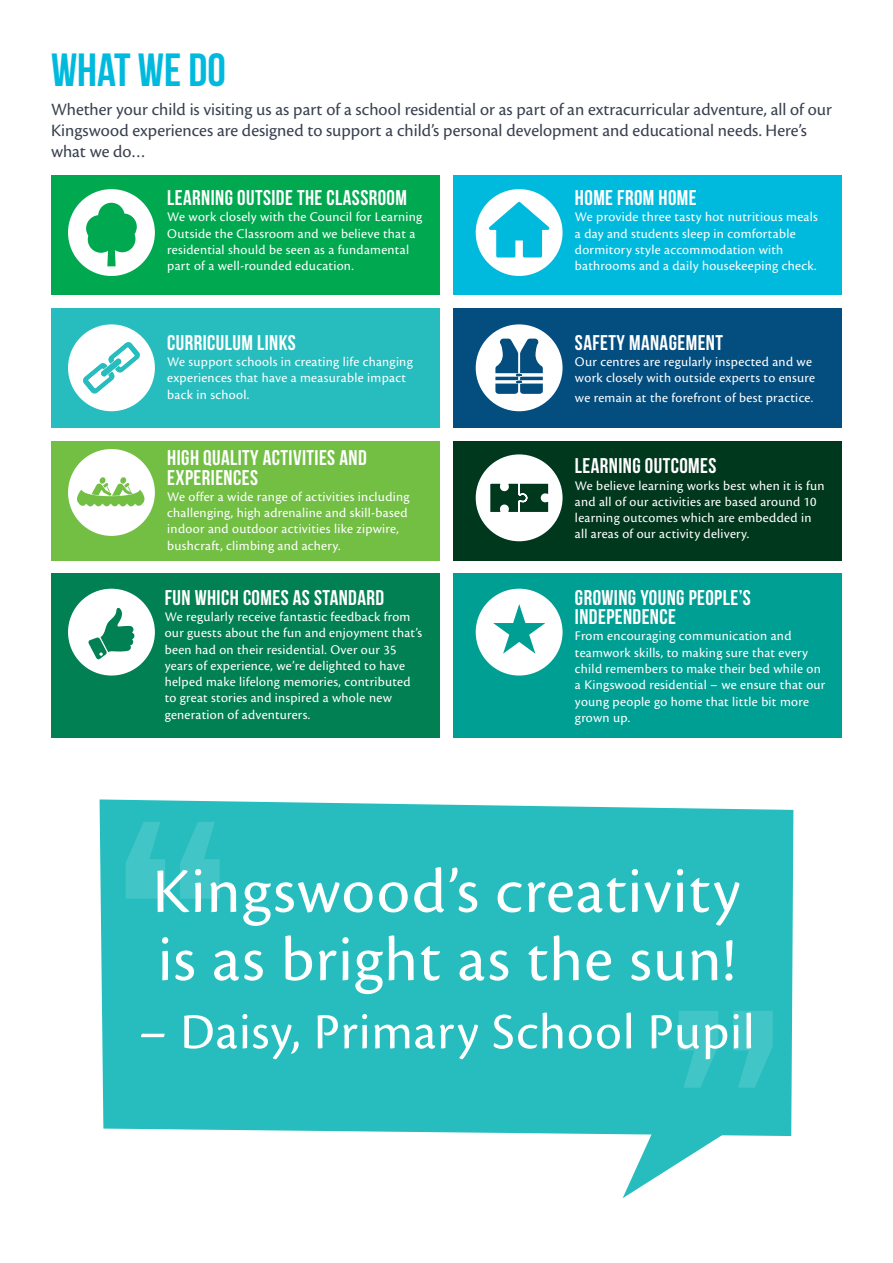
<style>
.page{position:relative;width:893px;height:1263px;background:#fff}
.page>*{position:absolute;margin:0;border:0;box-sizing:border-box;transform-origin:0 0}
.t1{font:65.55px/68.2px "Cronos Pro";letter-spacing:.02em;color:#fff}
.t2{font:52.5px "Cronos Pro";letter-spacing:.02em;color:#fff}
.t3{font:46.5px "Bebas Neue";color:#00bade}
.t4{font:21.3px/19.5px "Bebas Neue";letter-spacing:.02em;color:#fff}
.t5{font:18px/21px "Cronos Pro";color:#3a414f}
.t6{font:13.8px/16.4px "Cronos Pro";letter-spacing:.02em;color:#fff}
</style>
<div class="page">
<div style="left:51px;top:175px;width:388px;height:119px;background:#00a850"></div>
<div style="left:68px;top:189px;width:87px;height:87px;background:#fff;border-radius:50%"></div>
<svg style="left:86px;top:203px;width:51px;height:63px"></svg>
<div style="left:454px;top:175px;width:388px;height:119px;background:#00bade"></div>
<div style="left:476px;top:189px;width:87px;height:87px;background:#fff;border-radius:50%"></div>
<svg style="left:489px;top:202px;width:60px;height:55px"></svg>
<div style="left:51px;top:308px;width:388px;height:120px;background:#27bdbe"></div>
<div style="left:68px;top:324px;width:87px;height:87px;background:#fff;border-radius:50%"></div>
<svg style="left:83px;top:342px;width:57px;height:52px"></svg>
<div style="left:454px;top:308px;width:388px;height:120px;background:#044d7f"></div>
<div style="left:476px;top:324px;width:87px;height:87px;background:#fff;border-radius:50%"></div>
<svg style="left:495px;top:339px;width:48px;height:55px"></svg>
<div style="left:51px;top:441px;width:388px;height:119px;background:#72bf44"></div>
<div style="left:68px;top:449px;width:87px;height:87px;background:#fff;border-radius:50%"></div>
<svg style="left:77px;top:477px;width:68px;height:30px"></svg>
<div style="left:454px;top:441px;width:388px;height:119px;background:#00381e"></div>
<div style="left:476px;top:454px;width:87px;height:87px;background:#fff;border-radius:50%"></div>
<svg style="left:490px;top:483px;width:59px;height:29px;background:#315e49"></svg>
<div style="left:51px;top:573px;width:388px;height:165px;background:#008053"></div>
<div style="left:68px;top:589px;width:87px;height:86px;background:#fff;border-radius:50%"></div>
<svg style="left:88px;top:608px;width:46px;height:51px"></svg>
<div style="left:454px;top:573px;width:388px;height:165px;background:#009f93"></div>
<div style="left:476px;top:589px;width:87px;height:86px;background:#fff;border-radius:50%"></div>
<svg style="left:493px;top:604px;width:52px;height:50px"></svg>
<div style="left:100px;top:799px;width:693px;height:337px;background:#27bdbe"></div>
<svg style="left:623px;top:1125px;width:112px;height:73px"></svg>
<svg style="left:126px;top:822px;width:94px;height:77px;background:#37c2c3"></svg>
<svg style="left:679px;top:1011px;width:94px;height:77px;background:#37c2c3"></svg>
<h3 class="t3" style="left:51px;top:44px;width:176px">WHAT WE DO</h3>
<p class="t5" style="left:51px;top:99px;width:782px">Whether your child is visiting us as part of a school residential or as part of an extracurricular adventure, all of our<br>Kingswood experiences are designed to support a child’s personal development and educational needs. Here’s what we do…</p>
<h3 class="t4" style="left:167px;top:188px;width:241px">LEARNING OUTSIDE THE CLASSROOM</h3>
<p class="t6" style="left:167px;top:209px;width:257px">We work closely with the Council for Learning Outside the Classroom and we believe that a residential should be seen as a fundamental part of a well-rounded education.</p>
<h3 class="t4" style="left:575px;top:188px;width:123px">HOME FROM HOME</h3>
<p class="t6" style="left:575px;top:209px;width:244px">We provide three tasty hot nutritious meals a day and students sleep in comfortable dormitory style accommodation with bathrooms and a daily housekeeping check.</p>
<h3 class="t4" style="left:167px;top:332px;width:130px">CURRICULUM LINKS</h3>
<p class="t6" style="left:167px;top:354px;width:247px">We support schools in creating life changing experiences that have a measurable impact back in school.</p>
<h3 class="t4" style="left:167px;top:448px;width:201px">HIGH QUALITY ACTIVITIES AND<br>EXPERIENCES</h3>
<p class="t6" style="left:167px;top:488px;width:244px">We offer a wide range of activities including challenging, high adrenaline and skill-based indoor and outdoor activities like zipwire, bushcraft, climbing and achery.</p>
<h3 class="t4" style="left:165px;top:587px;width:221px">FUN WHICH COMES AS STANDARD</h3>
<p class="t6" style="left:165px;top:608px;width:259px">We regularly receive fantastic feedback from our guests about the fun and enjoyment that’s been had on their residential. Over our 35 years of experience, we’re delighted to have helped make lifelong memories, contributed to great stories and inspired a whole new generation of adventurers.</p>
<h3 class="t4" style="left:575px;top:332px;width:150px">SAFETY MANAGEMENT</h3>
<p class="t6" style="left:575px;top:354px;width:242px">Our centres are regularly inspected and we work closely with outside experts to ensure</p>
<p class="t6" style="left:575px;top:389px;width:240px">we remain at the forefront of best practice.</p>
<h3 class="t4" style="left:575px;top:456px;width:143px">LEARNING OUTCOMES</h3>
<p class="t6" style="left:575px;top:477px;width:251px">We believe learning works best when it is fun and all of our activities are based around 10 learning outcomes which are embedded in all areas of our activity delivery.</p>
<h3 class="t4" style="left:575px;top:587px;width:177px">GROWING YOUNG PEOPLE’S<br>INDEPENDENCE</h3>
<p class="t6" style="left:575px;top:628px;width:252px">From encouraging communication and teamwork skills, to making sure that every child remembers to make their bed while on a Kingswood residential – we ensure that our young people go home that little bit more grown up.</p>
<h1 class="t1" style="left:153px;top:857px;width:589px">Kingswood’s creativity is as bright as the sun!</h1>
<h2 class="t2" style="left:138px;top:1001px;width:618px">– Daisy, Primary School Pupil</h2>
</div>
